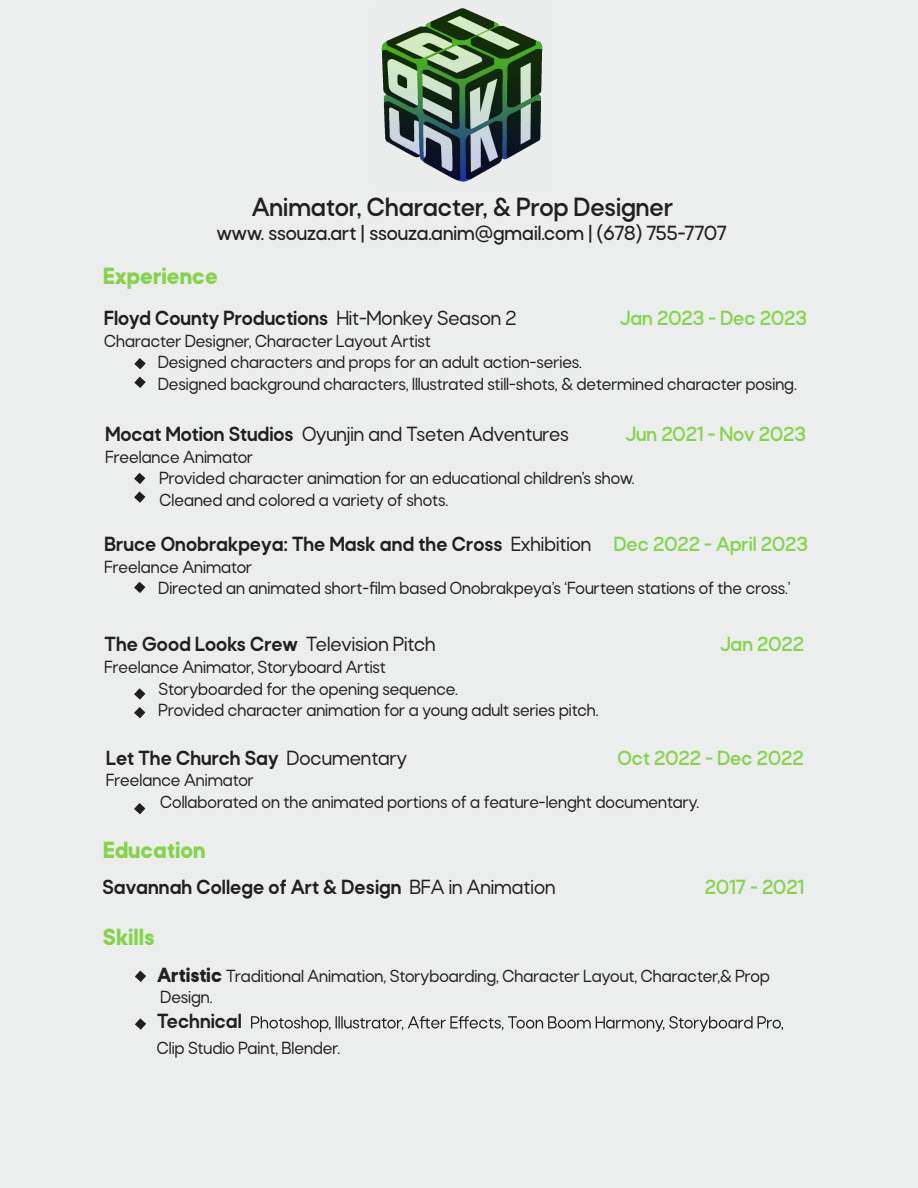
<style>
.page{position:relative;width:918px;height:1188px;background:#ebeeec}
.page>*{position:absolute;margin:0;border:0;box-sizing:border-box;transform-origin:0 0}
.t1{font:700 27px "Rota";color:#231f20}
.t2{font:900 24px "Rota";color:#86d44c}
.t3{font:800 21px "Rota";color:#231f20}
.t4{font:700 21px "Rota";color:#86d44c}
.t5{font:600 21px "Rota";color:#231f20}
.t6{font:500 21px "Rota";color:#231f20}
.t7{font:500 18px/21.6px "Rota";color:#231f20}
.s1{font-weight:500}
.s2{font-weight:800}
.s3{font-weight:700;color:#86d44c}
.s4{font-weight:900;font-size:21px}
</style>
<div class="page">
<svg style="left:134px;top:358px;width:12px;height:11px"></svg>
<svg style="left:134px;top:377px;width:12px;height:11px"></svg>
<svg style="left:134px;top:473px;width:11px;height:11px"></svg>
<svg style="left:134px;top:491px;width:11px;height:12px"></svg>
<svg style="left:134px;top:582px;width:11px;height:11px"></svg>
<svg style="left:134px;top:688px;width:11px;height:12px"></svg>
<svg style="left:134px;top:707px;width:11px;height:11px"></svg>
<svg style="left:134px;top:803px;width:11px;height:11px"></svg>
<svg style="left:251px;top:1016px;width:532px;height:16px"></svg>
<svg style="left:135px;top:971px;width:11px;height:11px"></svg>
<svg style="left:135px;top:1018px;width:11px;height:12px"></svg>
<img style="left:381px;top:8px;width:162px;height:174px">
<h1 class="t1" style="left:252px;top:192px;width:423px">Animator, Character, &amp; Prop Designer</h1>
<p class="t5" style="left:217px;top:222px;width:511px">www. ssouza.art | ssouza.anim@gmail.com | (678) 755-7707</p>
<h2 class="t2" style="left:103px;top:263px;width:116px">Experience</h2>
<p class="t3" style="left:104px;top:307px;width:414px">Floyd County Productions <span class="s1">Hit-Monkey Season 2</span></p>
<p class="t7" style="left:104px;top:330px;width:328px">Character Designer, Character Layout Artist</p>
<p class="t4" style="left:619px;top:307px;width:189px">Jan 2023 - Dec 2023</p>
<p class="t7" style="left:158px;top:352px;width:640px">Designed characters and props for an adult action-series.<br>Designed background characters, Illustrated still-shots, &amp; determined character posing.</p>
<p class="t6" style="left:106px;top:423px;width:465px"><span class="s2">Mocat Motion Studios</span> Oyunjin and Tseten Adventures</p>
<p class="t4" style="left:625px;top:423px;width:182px">Jun 2021 - Nov 2023</p>
<p class="t7" style="left:160px;top:446px;width:476px;text-indent:-54px">Freelance Animator<br>Provided character animation for an educational children’s show.<br>Cleaned and colored a variety of shots.</p>
<p class="t3" style="left:105px;top:533px;width:705px">Bruce Onobrakpeya: The Mask and the Cross <span class="s1">Exhibition</span> <span class="s3">Dec 2022 - April 2023</span></p>
<p class="t7" style="left:159px;top:557px;width:634px;line-height:21px;text-indent:-54px">Freelance Animator<br>Directed an animated short-film based Onobrakpeya’s ‘Fourteen stations of the cross.’</p>
<p class="t3" style="left:105px;top:633px;width:333px">The Good Looks Crew <span class="s1">Television Pitch</span></p>
<p class="t4" style="left:720px;top:633px;width:86px">Jan 2022</p>
<p class="t7" style="left:159px;top:657px;width:442px;text-indent:-54px">Freelance Animator, Storyboard Artist<br>Storyboarded for the opening sequence.<br>Provided character animation for a young adult series pitch.</p>
<p class="t3" style="left:106px;top:746px;width:302px">Let The Church Say <span class="s1">Documentary</span></p>
<p class="t4" style="left:618px;top:746px;width:188px">Oct 2022 - Dec 2022</p>
<p class="t7" style="left:160px;top:770px;width:540px;text-indent:-54px">Freelance Animator<br>Collaborated on the animated portions of a feature-lenght documentary.</p>
<h2 class="t2" style="left:103px;top:837px;width:104px">Education</h2>
<p class="t3" style="left:102px;top:876px;width:455px">Savannah College of Art &amp; Design <span class="s1">BFA in Animation</span></p>
<h2 class="t2" style="left:103px;top:924px;width:53px">Skills</h2>
<p class="t4" style="left:705px;top:876px;width:101px">2017 - 2021</p>
<p class="t7" style="left:157px;top:965px;width:614px"><span class="s4">Artistic</span> Traditional Animation, Storyboarding, Character Layout, Character,&amp; Prop<br>Design.</p>
<p class="t3" style="left:157px;top:1010px;width:86px">Technical</p>
<p class="t7" style="left:157px;top:1037px;width:185px">Clip Studio Paint, Blender.</p>
</div>
